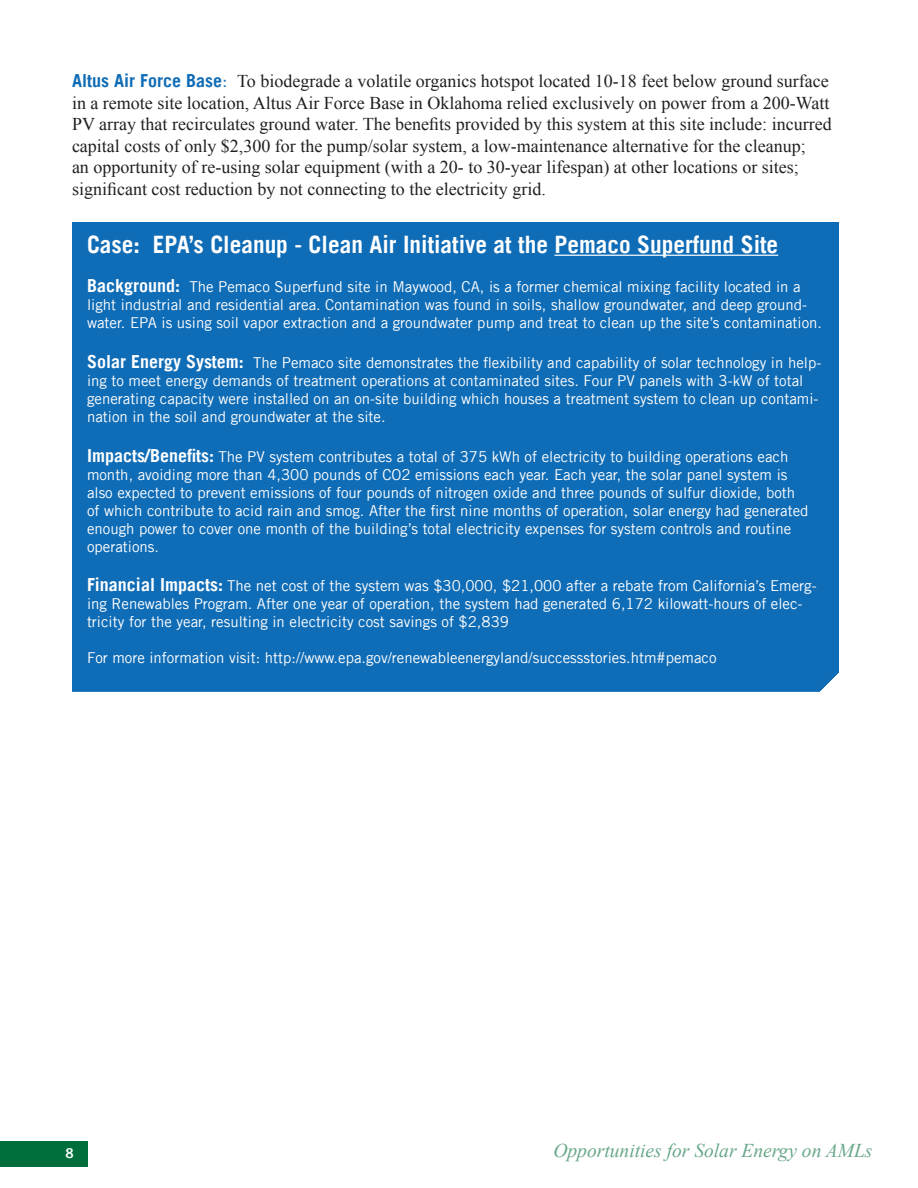
<style>
.page{position:relative;width:918px;height:1188px;background:#fff}
.page>*{position:absolute;margin:0;border:0;box-sizing:border-box;transform-origin:0 0}
.t1{font:700 24px "Trade Gothic LT";color:#fff}
.t2{font:italic 19.5px "Times New Roman";color:#67a788}
.t3{font:18px/21.6px "Times New Roman";color:#231f20}
.t4{font:15px/18px "Trade Gothic LT";color:#fff}
.t5{font:13.5px "Trade Gothic LT Bold Two";color:#fff}
.s1{font-family:"Trade Gothic LT";font-weight:700;color:#0f6cb6}
.s2{font-family:"Trade Gothic LT";color:#0f6cb6}
.s3{font-weight:700;font-size:18px}
</style>
<div class="page">
<div style="left:0;top:1142px;width:88px;height:25px;background:#006f3c"></div>
<div style="left:72px;top:222px;width:767px;height:470px;background:#0f6cb6"></div>
<hr style="left:554px;top:255px;width:224px;height:1px;background:#fff">
<svg style="left:820px;top:673px;width:19px;height:19px"></svg>
<p class="t3" style="left:72px;top:70px;width:761px"><span class="s1">Altus Air Force Base</span><span class="s2">:</span> To biodegrade a volatile organics hotspot located 10-18 feet below ground surface in a remote site location, Altus Air Force Base in Oklahoma relied exclusively on power from a 200-Watt PV array that recirculates ground water. The benefits provided by this system at this site include: incurred capital costs of only $2,300 for the pump/solar system, a low-maintenance alternative for the cleanup;<br>an opportunity of re-using solar equipment (with a 20- to 30-year lifespan) at other locations or sites; significant cost reduction by not connecting to the electricity grid.</p>
<p class="t1" style="left:87px;top:230px;width:693px">Case: EPA’s Cleanup - Clean Air Initiative at the Pemaco Superfund Site</p>
<p class="t4" style="left:87px;top:278px;width:737px"><span class="s3">Background:</span> The Pemaco Superfund site in Maywood, CA, is a former chemical mixing facility located in a light industrial and residential area. Contamination was found in soils, shallow groundwater, and deep ground&shy;water. EPA is using soil vapor extraction and a groundwater pump and treat to clean up the site’s contamination.</p>
<p class="t4" style="left:87px;top:354px;width:736px"><span class="s3">Solar Energy System:</span> The Pemaco site demonstrates the flexibility and capability of solar technology in help&shy;ing to meet energy demands of treatment operations at contaminated sites. Four PV panels with 3-kW of total generating capacity were installed on an on-site building which houses a treatment system to clean up contami&shy;nation in the soil and groundwater at the site.</p>
<p class="t4" style="left:87px;top:447px;width:723px"><span class="s3">Impacts/Benefits:</span> The PV system contributes a total of 375 kWh of electricity to building operations each month, avoiding more than 4,300 pounds of CO2 emissions each year. Each year, the solar panel system is also expected to prevent emissions of four pounds of nitrogen oxide and three pounds of sulfur dioxide, both of which contribute to acid rain and smog. After the first nine months of operation, solar energy had generated enough power to cover one month of the building’s total electricity expenses for system controls and routine operations.</p>
<p class="t4" style="left:87px;top:577px;width:731px"><span class="s3">Financial Impacts:</span> The net cost of the system was $30,000, $21,000 after a rebate from California’s Emerg&shy;ing Renewables Program. After one year of operation, the system had generated 6,172 kilowatt-hours of elec&shy;tricity for the year, resulting in electricity cost savings of $2,839</p>
<p class="t4" style="left:87px;top:649px;width:631px">For more information visit: http://www.epa.gov/renewableenergyland/successstories.htm#pemaco</p>
<p class="t5" style="left:66px;top:1145px;width:10px">8</p>
<h2 class="t2" style="left:554px;top:1137px;width:321px">Opportunities for Solar Energy on AMLs</h2>
</div>
